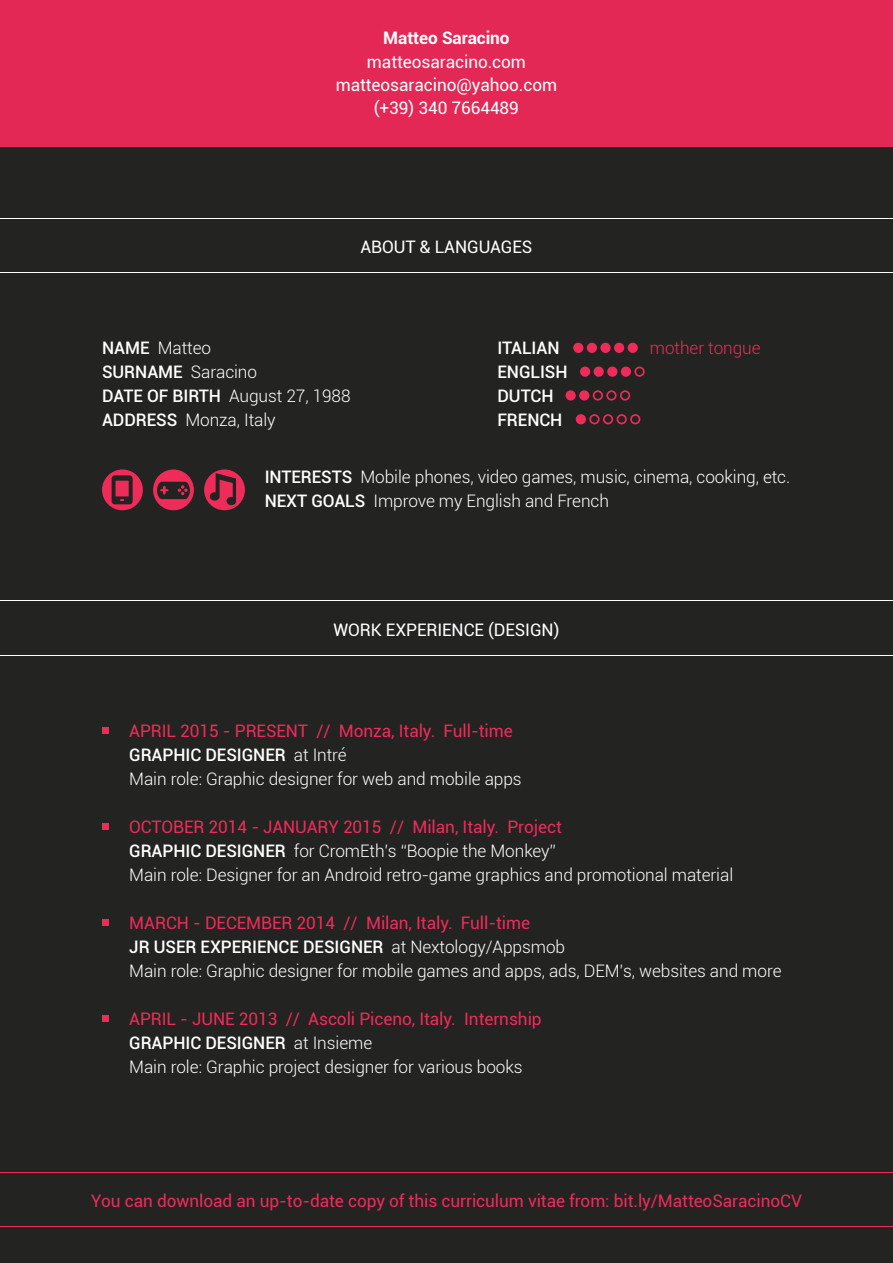
<style>
.page{position:relative;width:893px;height:1263px;background:#232322}
.page>*{position:absolute;margin:0;border:0;box-sizing:border-box;transform-origin:0 0}
.t1{font:300 17.25px/24px "Roboto";letter-spacing:-.005em;color:#fff}
.t2{font:17.25px/23.4px "Roboto";letter-spacing:-.005em;color:#fff;text-align:center}
.t3{font:17.25px "Roboto";letter-spacing:-.005em;color:#ef2b5a}
.t4{font:500 17.25px/24px "Roboto";letter-spacing:-.005em;color:#fff}
.t5{font:700 17.25px "Roboto";letter-spacing:-.005em;color:#fff}
.t6{font:300 17.25px "Roboto";letter-spacing:-.005em;color:#ef2b5a}
.s1{font-weight:500}
.s2{font-weight:400;color:#ef2b5a}
</style>
<div class="page">
<div style="left:0;top:0;width:893px;height:146px;background:#e32855"></div>
<hr style="left:0;top:218px;width:893px;height:1px;background:#fff">
<hr style="left:0;top:272px;width:893px;height:1px;background:#fff">
<div style="left:573px;top:343px;width:10px;height:10px;background:#ef2b5a;border-radius:50%"></div>
<div style="left:587px;top:343px;width:10px;height:10px;background:#ef2b5a;border-radius:50%"></div>
<div style="left:600px;top:343px;width:11px;height:10px;background:#ef2b5a;border-radius:50%"></div>
<div style="left:614px;top:343px;width:10px;height:10px;background:#ef2b5a;border-radius:50%"></div>
<div style="left:628px;top:343px;width:10px;height:10px;background:#ef2b5a;border-radius:50%"></div>
<div style="left:580px;top:367px;width:10px;height:10px;background:#ef2b5a;border-radius:50%"></div>
<div style="left:594px;top:367px;width:10px;height:10px;background:#ef2b5a;border-radius:50%"></div>
<div style="left:607px;top:367px;width:10px;height:10px;background:#ef2b5a;border-radius:50%"></div>
<div style="left:621px;top:367px;width:10px;height:10px;background:#ef2b5a;border-radius:50%"></div>
<div style="left:634px;top:367px;width:11px;height:10px;border:2px solid #ef2b5a;border-radius:50%"></div>
<div style="left:566px;top:390px;width:10px;height:11px;background:#ef2b5a;border-radius:50%"></div>
<div style="left:579px;top:390px;width:10px;height:11px;background:#ef2b5a;border-radius:50%"></div>
<div style="left:593px;top:390px;width:10px;height:11px;border:2px solid #ef2b5a;border-radius:50%"></div>
<div style="left:606px;top:390px;width:11px;height:11px;border:2px solid #ef2b5a;border-radius:50%"></div>
<div style="left:620px;top:390px;width:10px;height:11px;border:2px solid #ef2b5a;border-radius:50%"></div>
<div style="left:576px;top:414px;width:10px;height:10px;background:#ef2b5a;border-radius:50%"></div>
<div style="left:589px;top:414px;width:11px;height:10px;border:2px solid #ef2b5a;border-radius:50%"></div>
<div style="left:603px;top:414px;width:10px;height:10px;border:2px solid #ef2b5a;border-radius:50%"></div>
<div style="left:617px;top:414px;width:10px;height:10px;border:2px solid #ef2b5a;border-radius:50%"></div>
<div style="left:630px;top:414px;width:10px;height:10px;border:2px solid #ef2b5a;border-radius:50%"></div>
<div style="left:102px;top:469px;width:41px;height:41px;background:#ef2b5a;border-radius:50%"></div>
<svg style="left:112px;top:475px;width:21px;height:29px"></svg>
<div style="left:204px;top:469px;width:41px;height:41px;background:#ef2b5a;border-radius:50%"></div>
<svg style="left:210px;top:473px;width:26px;height:32px"></svg>
<div style="left:153px;top:469px;width:41px;height:41px;background:#ef2b5a;border-radius:50%"></div>
<svg style="left:157px;top:482px;width:33px;height:17px"></svg>
<hr style="left:0;top:600px;width:893px;height:1px;background:#fff">
<hr style="left:0;top:655px;width:893px;height:1px;background:#fff">
<hr style="left:0;top:1172px;width:893px;height:1px;background:#ef2b5a">
<hr style="left:0;top:1226px;width:893px;height:1px;background:#ef2b5a">
<div style="left:102px;top:727px;width:7px;height:7px;background:#ef2b5a"></div>
<div style="left:102px;top:823px;width:7px;height:7px;background:#ef2b5a"></div>
<div style="left:102px;top:919px;width:7px;height:7px;background:#ef2b5a"></div>
<div style="left:102px;top:1015px;width:7px;height:7px;background:#ef2b5a"></div>
<p class="t5" style="left:383px;top:26px;width:128px">Matteo Saracino</p>
<p class="t2" style="left:336px;top:49px;width:223px">matteosaracino.com matteosaracino@yahoo.com (+39) 340 7664489</p>
<p class="t2" style="left:360px;top:234px;width:174px">ABOUT &amp; LANGUAGES</p>
<p class="t1" style="left:102px;top:335px;width:250px"><span class="s1">NAME</span> Matteo<br><span class="s1">SURNAME</span> Saracino<br><span class="s1">DATE OF BIRTH</span> August 27, 1988<br><span class="s1">ADDRESS</span> Monza, Italy</p>
<p class="t4" style="left:497px;top:335px;width:64px">ITALIAN</p>
<p class="t6" style="left:650px;top:336px;width:112px">mother tongue</p>
<p class="t4" style="left:497px;top:359px;width:72px">ENGLISH<br>DUTCH<br>FRENCH</p>
<p class="t1" style="left:265px;top:464px;width:527px"><span class="s1">INTERESTS</span> Mobile phones, video games, music, cinema, cooking, etc.<br><span class="s1">NEXT GOALS</span> Improve my English and French</p>
<p class="t2" style="left:333px;top:617px;width:227px">WORK EXPERIENCE (DESIGN)</p>
<p class="t1" style="left:129px;top:718px;width:394px"><span class="s2">APRIL 2015 - PRESENT // Monza, Italy. Full-time<br></span><span class="s1">GRAPHIC DESIGNER</span> at Intré<br>Main role: Graphic designer for web and mobile apps</p>
<p class="t1" style="left:129px;top:814px;width:605px"><span class="s2">OCTOBER 2014 - JANUARY 2015 // Milan, Italy. Project<br></span><span class="s1">GRAPHIC DESIGNER</span> for CromEth’s “Boopie the Monkey”<br>Main role: Designer for an Android retro-game graphics and promotional material</p>
<p class="t1" style="left:129px;top:910px;width:654px"><span class="s2">MARCH - DECEMBER 2014 // Milan, Italy. Full-time<br></span><span class="s1">JR USER EXPERIENCE DESIGNER</span> at Nextology/Appsmob<br>Main role: Graphic designer for mobile games and apps, ads, DEM’s, websites and more</p>
<p class="t1" style="left:129px;top:1006px;width:414px"><span class="s2">APRIL - JUNE 2013 // Ascoli Piceno, Italy. Internship<br></span><span class="s1">GRAPHIC DESIGNER</span> at Insieme<br>Main role: Graphic project designer for various books</p>
<p class="t3" style="left:91px;top:1189px;width:712px">You can download an up-to-date copy of this curriculum vitae from: bit.ly/MatteoSaracinoCV</p>
</div>
